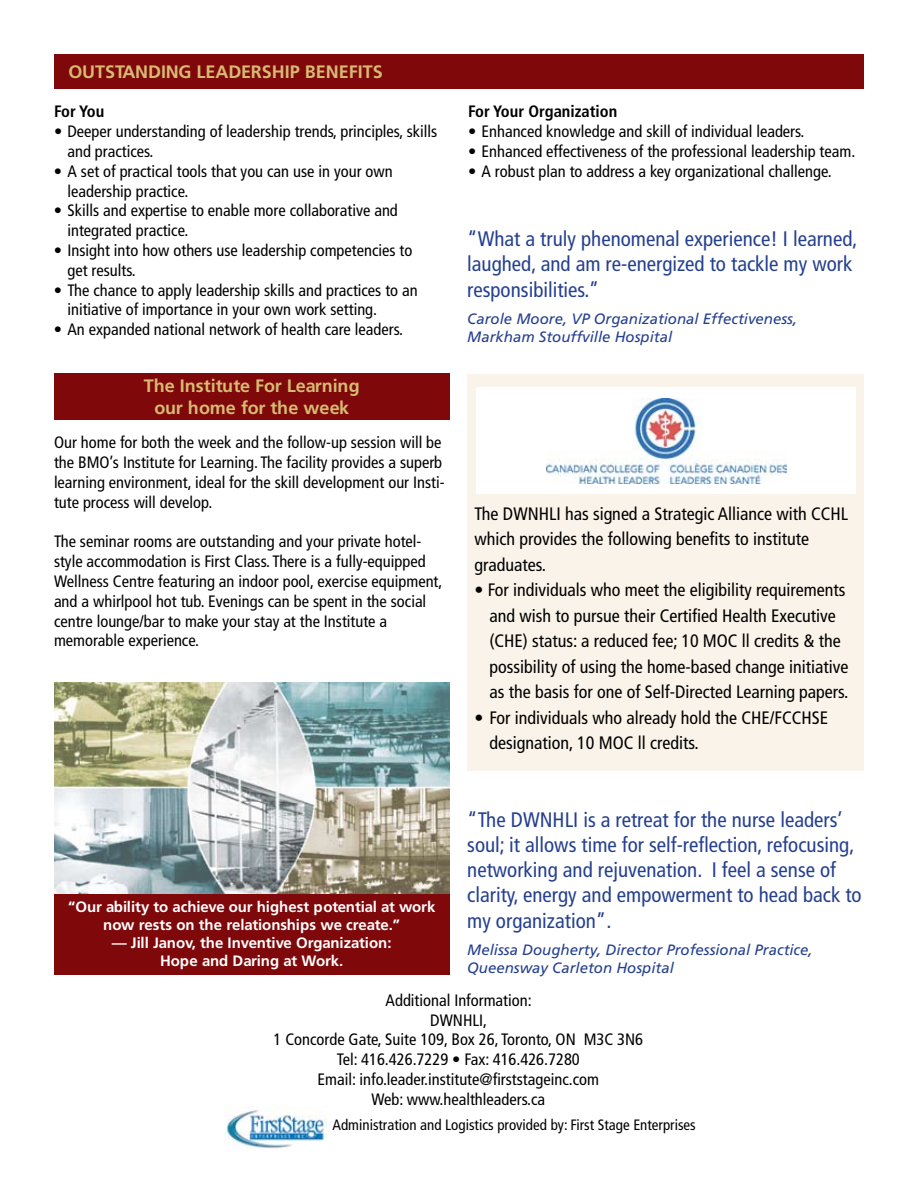
<style>
.page{position:relative;width:918px;height:1188px;background:#fff}
.page>*{position:absolute;margin:0;border:0;box-sizing:border-box;transform-origin:0 0}
.t1{font:condensed 21px/25.2px "Frutiger";color:#25408f}
.t2{font:condensed 18px/25.5px "Frutiger";color:#000}
.t3{font:700 18px/21.6px "Frutiger";color:#d7ba74;text-align:center}
.t4{font:condensed 16.5px/19.8px "Frutiger";color:#000}
.t5{font:700 condensed 16.5px "Frutiger";color:#000}
.t6{font:italic 15px/18px "Frutiger";color:#25408f}
.t7{font:700 15px/18px "Frutiger";color:#fff;text-align:center}
.t8{font:condensed 15px "Frutiger";color:#000}
</style>
<div class="page">
<div style="left:54px;top:373px;width:395px;height:46px;background:#7e080a"></div>
<div style="left:54px;top:54px;width:810px;height:35px;background:#7e080a"></div>
<img style="left:54px;top:682px;width:395px;height:213px">
<div style="left:54px;top:895px;width:395px;height:80px;background:#7e080a"></div>
<img style="left:225px;top:1106px;width:101px;height:43px">
<div style="left:467px;top:374px;width:397px;height:396px;background:#f9f3e9"></div>
<div style="left:476px;top:388px;width:380px;height:106px;background:#fff"></div>
<img style="left:547px;top:399px;width:240px;height:84px">
<p class="t3" style="left:68px;top:60px;width:316px">OUTSTANDING LEADERSHIP BENEFITS</p>
<p class="t5" style="left:54px;top:102px;width:52px">For You</p>
<p class="t4" style="left:67px;top:122px;width:371px;text-indent:-13px">• Deeper understanding of leadership trends, principles, skills and practices.</p>
<p class="t4" style="left:67px;top:161px;width:327px;text-indent:-13px">• A set of practical tools that you can use in your own leadership practice.</p>
<p class="t4" style="left:67px;top:201px;width:332px;text-indent:-13px">• Skills and expertise to enable more collaborative and integrated practice.</p>
<p class="t4" style="left:67px;top:240px;width:346px;text-indent:-13px">• Insight into how others use leadership competencies to get results.</p>
<p class="t4" style="left:67px;top:280px;width:352px;text-indent:-13px">• The chance to apply leadership skills and practices to an initiative of importance in your own work setting.</p>
<p class="t4" style="left:54px;top:320px;width:351px">• An expanded national network of health care leaders.</p>
<p class="t3" style="left:144px;top:375px;width:218px">The Institute For Learning our home for the week</p>
<p class="t4" style="left:54px;top:433px;width:392px">Our home for both the week and the follow-up session will be the BMO’s Institute for Learning. The facility provides a superb learning environment, ideal for the skill development our Insti&shy;tute process will develop.</p>
<p class="t4" style="left:54px;top:532px;width:390px">The seminar rooms are outstanding and your private hotel&shy;style accommodation is First Class. There is a fully-equipped Wellness Centre featuring an indoor pool, exercise equipment, and a whirlpool hot tub. Evenings can be spent in the social centre lounge/bar to make your stay at the Institute a memorable experience.</p>
<p class="t5" style="left:468px;top:102px;width:151px">For Your Organization</p>
<p class="t4" style="left:468px;top:122px;width:338px">• Enhanced knowledge and skill of individual leaders.</p>
<p class="t4" style="left:468px;top:141px;width:389px">• Enhanced effectiveness of the professional leadership team.</p>
<p class="t4" style="left:468px;top:161px;width:365px">• A robust plan to address a key organizational challenge.</p>
<p class="t1" style="left:467px;top:226px;width:392px">“What a truly phenomenal experience! I learned, laughed, and am re-energized to tackle my work responsibilities.”</p>
<p class="t6" style="left:467px;top:309px;width:331px">Carole Moore, VP Organizational Effectiveness,<br>Markham Stouffville Hospital</p>
<p class="t2" style="left:475px;top:501px;width:375px">The DWNHLI has signed a Strategic Alliance with CCHL which provides the following benefits to institute graduates.</p>
<p class="t2" style="left:490px;top:577px;width:361px;text-indent:-15px">• For individuals who meet the eligibility requirements and wish to pursue their Certified Health Executive (CHE) status: a reduced fee; 10 MOC ll credits &amp; the possibility of using the home-based change initiative as the basis for one of Self-Directed Learning papers.</p>
<p class="t2" style="left:490px;top:705px;width:340px;text-indent:-15px">• For individuals who already hold the CHE/FCCHSE designation, 10 MOC ll credits.</p>
<p class="t1" style="left:467px;top:807px;width:396px">“The DWNHLI is a retreat for the nurse leaders’ soul; it allows time for self-reflection, refocusing, networking and rejuvenation. I feel a sense of clarity, energy and empowerment to head back to my organization”.</p>
<p class="t6" style="left:467px;top:940px;width:347px">Melissa Dougherty, Director Professional Practice,<br>Queensway Carleton Hospital</p>
<p class="t7" style="left:68px;top:897px;width:369px">“Our ability to achieve our highest potential at work now rests on the relationships we create.”</p>
<p class="t7" style="left:112px;top:933px;width:281px">— Jill Janov, the Inventive Organization:<br>Hope and Daring at Work.</p>
<p class="t4" style="left:274px;top:990px;width:371px;text-align:center">Additional Information:<br>DWNHLI,<br>1 Concorde Gate, Suite 109, Box 26, Toronto, ON M3C 3N6<br>Tel: 416.426.7229 • Fax: 416.426.7280<br>Email: info.leader.institute@firststageinc.com<br>Web: www.healthleaders.ca</p>
<p class="t8" style="left:332px;top:1116px;width:365px">Administration and Logistics provided by: First Stage Enterprises</p>
</div>
